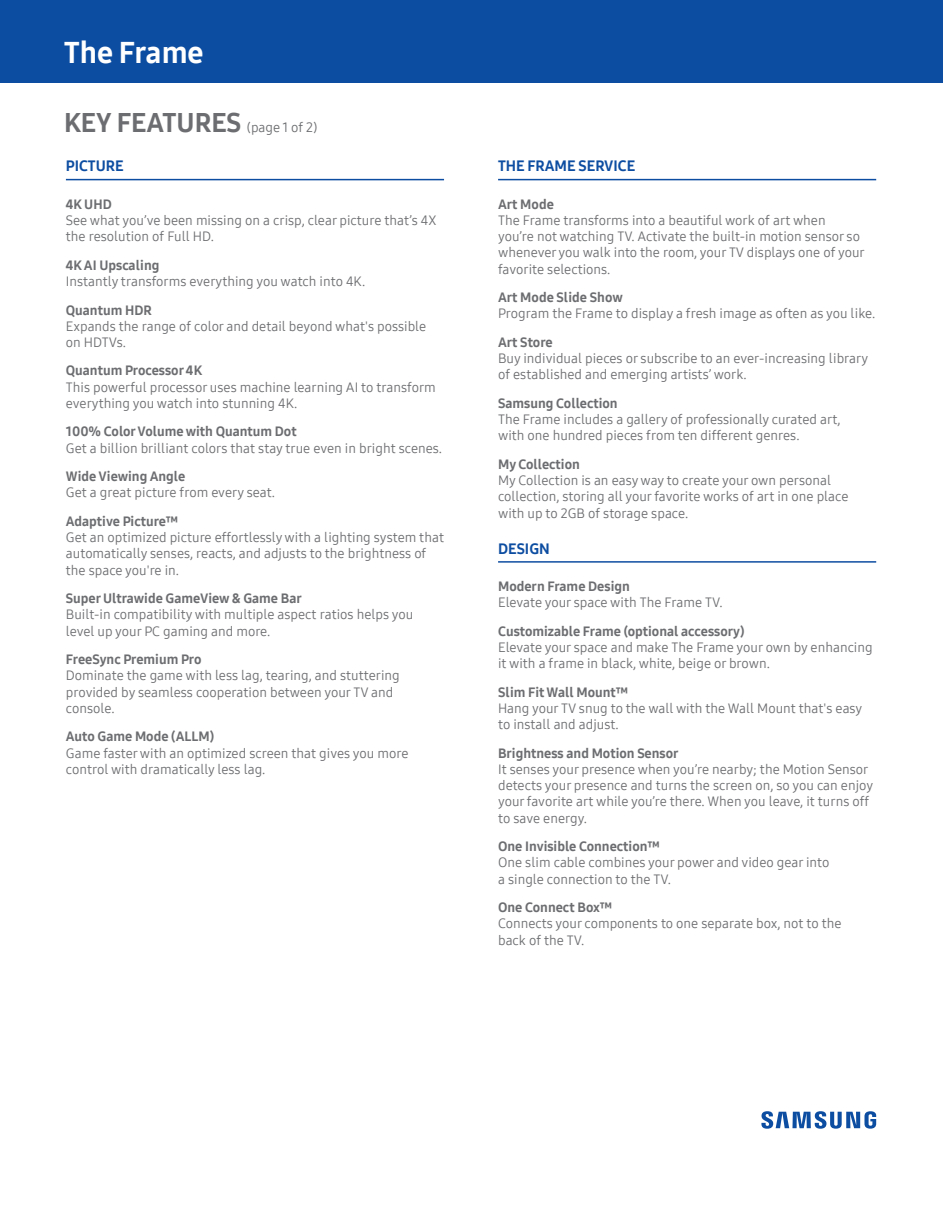
<style>
.page{position:relative;width:943px;height:1212px;background:#fff}
.page>*{position:absolute;margin:0;border:0;box-sizing:border-box;transform-origin:0 0}
.t1{font:30px "Samsung One 800";color:#fff}
.t2{font:27px "Samsung One 800";color:#6c6d70}
.t3{font:15px "Samsung One 800";color:#0d4da1}
.t4{font:13.5px/16.2px "Samsung One 400";color:#6c6d70}
.t5{font:13.5px "Samsung One 800";color:#6c6d70}
.s1{font-family:"Samsung One 400";font-size:13.5px}
</style>
<div class="page">
<div style="left:0;top:0;width:943px;height:83px;background:#0d4da1"></div>
<svg style="left:761px;top:1111px;width:115px;height:17px"></svg>
<hr style="left:66px;top:179px;width:378px;height:1px;background:#0d4da1">
<hr style="left:498px;top:179px;width:378px;height:1px;background:#0d4da1">
<hr style="left:498px;top:561px;width:378px;height:1px;background:#0d4da1">
<h1 class="t1" style="left:64px;top:32px;width:141px">The Frame</h1>
<h2 class="t2" style="left:64px;top:104px;width:255px">KEY FEATURES <span class="s1">(page 1 of 2)</span></h2>
<p class="t3" style="left:66px;top:156px;width:59px">PICTURE</p>
<p class="t5" style="left:66px;top:195px;width:47px">4K UHD</p>
<p class="t4" style="left:66px;top:212px;width:372px">See what you’ve been missing on a crisp, clear picture that’s 4X the resolution of Full HD.</p>
<p class="t5" style="left:66px;top:256px;width:95px">4K AI Upscaling</p>
<p class="t4" style="left:66px;top:273px;width:301px">Instantly transforms everything you watch into 4K.</p>
<p class="t5" style="left:66px;top:300px;width:87px">Quantum HDR</p>
<p class="t4" style="left:66px;top:317px;width:362px">Expands the range of color and detail beyond what's possible on HDTVs.</p>
<p class="t5" style="left:66px;top:361px;width:138px">Quantum Processor 4K</p>
<p class="t4" style="left:66px;top:378px;width:371px">This powerful processor uses machine learning AI to transform everything you watch into stunning 4K.</p>
<p class="t5" style="left:66px;top:422px;width:232px">100% Color Volume with Quantum Dot</p>
<p class="t4" style="left:66px;top:439px;width:378px">Get a billion brilliant colors that stay true even in bright scenes.</p>
<p class="t5" style="left:66px;top:467px;width:121px">Wide Viewing Angle</p>
<p class="t4" style="left:66px;top:484px;width:211px">Get a great picture from every seat.</p>
<p class="t5" style="left:66px;top:512px;width:114px">Adaptive Picture™</p>
<p class="t4" style="left:66px;top:529px;width:379px">Get an optimized picture effortlessly with a lighting system that automatically senses, reacts, and adjusts to the brightness of the space you're in.</p>
<p class="t5" style="left:66px;top:589px;width:237px">Super Ultrawide GameView &amp; Game Bar</p>
<p class="t4" style="left:66px;top:606px;width:349px">Built-in compatibility with multiple aspect ratios helps you level up your PC gaming and more.</p>
<p class="t5" style="left:66px;top:650px;width:137px">FreeSync Premium Pro</p>
<p class="t4" style="left:66px;top:667px;width:335px">Dominate the game with less lag, tearing, and stuttering provided by seamless cooperation between your TV and console.</p>
<p class="t5" style="left:66px;top:727px;width:150px">Auto Game Mode (ALLM)</p>
<p class="t4" style="left:66px;top:744px;width:344px">Game faster with an optimized screen that gives you more control with dramatically less lag.</p>
<p class="t3" style="left:498px;top:156px;width:139px">THE FRAME SERVICE</p>
<p class="t5" style="left:498px;top:195px;width:57px">Art Mode</p>
<p class="t4" style="left:498px;top:212px;width:368px">The Frame transforms into a beautiful work of art when you’re not watching TV. Activate the built-in motion sensor so whenever you walk into the room, your TV displays one of your favorite selections.</p>
<p class="t5" style="left:498px;top:288px;width:126px">Art Mode Slide Show</p>
<p class="t4" style="left:498px;top:305px;width:379px">Program the Frame to display a fresh image as often as you like.</p>
<p class="t5" style="left:498px;top:333px;width:56px">Art Store</p>
<p class="t4" style="left:498px;top:350px;width:372px">Buy individual pieces or subscribe to an ever-increasing library of established and emerging artists’ work.</p>
<p class="t5" style="left:498px;top:394px;width:121px">Samsung Collection</p>
<p class="t4" style="left:498px;top:411px;width:344px">The Frame includes a gallery of professionally curated art, with one hundred pieces from ten different genres.</p>
<p class="t5" style="left:498px;top:455px;width:83px">My Collection</p>
<p class="t4" style="left:498px;top:472px;width:352px">My Collection is an easy way to create your own personal collection, storing all your favorite works of art in one place with up to 2GB of storage space.</p>
<p class="t3" style="left:498px;top:538px;width:53px">DESIGN</p>
<p class="t5" style="left:498px;top:577px;width:133px">Modern Frame Design</p>
<p class="t4" style="left:498px;top:594px;width:226px">Elevate your space with The Frame TV.</p>
<p class="t5" style="left:498px;top:621px;width:248px">Customizable Frame (optional accessory)</p>
<p class="t4" style="left:498px;top:638px;width:376px">Elevate your space and make The Frame your own by enhancing it with a frame in black, white, beige or brown.</p>
<p class="t5" style="left:498px;top:682px;width:132px">Slim Fit Wall Mount™</p>
<p class="t4" style="left:498px;top:699px;width:366px">Hang your TV snug to the wall with the Wall Mount that's easy to install and adjust.</p>
<p class="t5" style="left:498px;top:743px;width:182px">Brightness and Motion Sensor</p>
<p class="t4" style="left:498px;top:760px;width:376px">It senses your presence when you’re nearby; the Motion Sensor detects your presence and turns the screen on, so you can enjoy your favorite art while you’re there. When you leave, it turns off to save energy.</p>
<p class="t5" style="left:498px;top:837px;width:163px">One Invisible Connection™</p>
<p class="t4" style="left:498px;top:854px;width:333px">One slim cable combines your power and video gear into a single connection to the TV.</p>
<p class="t5" style="left:498px;top:898px;width:116px">One Connect Box™</p>
<p class="t4" style="left:498px;top:915px;width:345px">Connects your components to one separate box, not to the back of the TV.</p>
</div>
